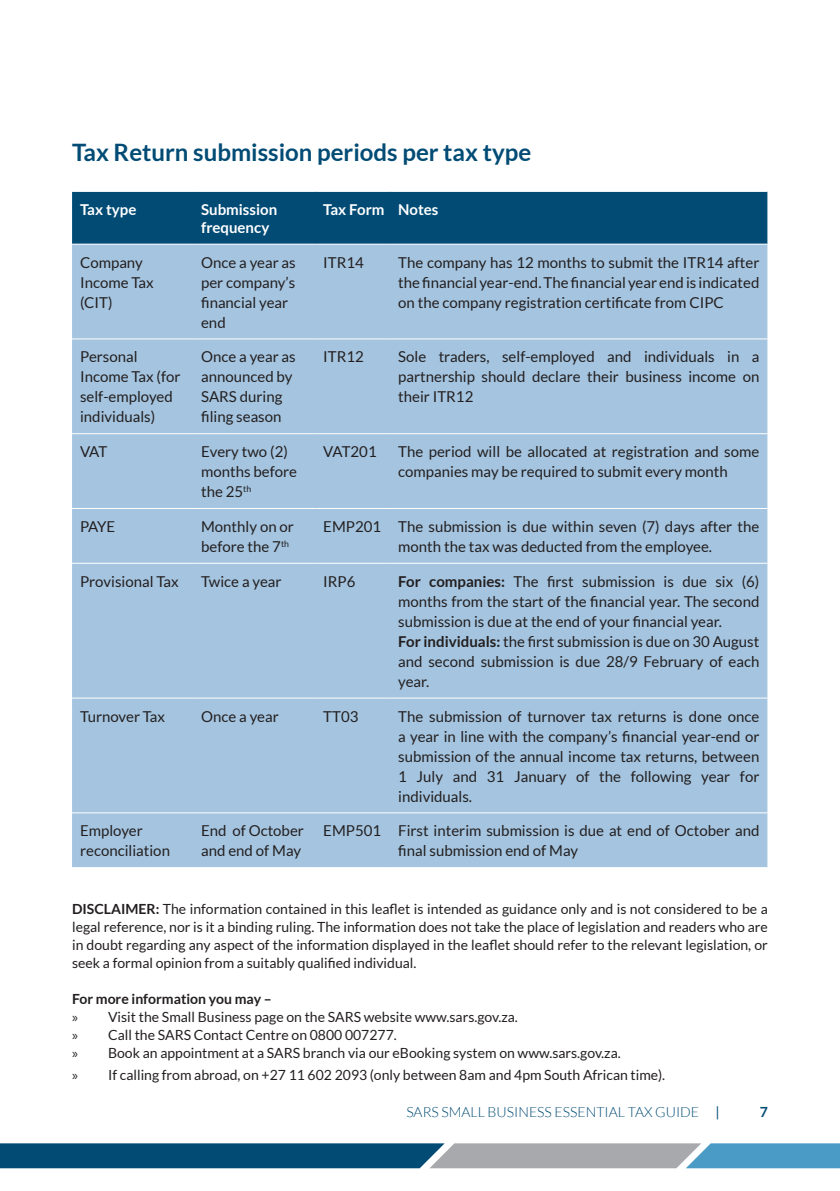
<style>
.page{position:relative;width:840px;height:1191px;background:#fff}
.page>*{position:absolute;margin:0;border:0;box-sizing:border-box;transform-origin:0 0}
.t1{font:700 24px "Lato";color:#014b75}
.t2{font:15px/20px "Lato";color:#231f20}
.t3{font:700 15px/18px "Lato";color:#fff}
.t4{font:14px/18px "Lato";color:#231f20;text-align:justify}
.t5{font:300 14px "Lato";color:#014b75}
.t6{font:700 14px "Lato";color:#231f20}
.t7{font:700 14px "Lato";color:#014b75}
.s1{font-weight:700}
.s2{font-family:"Myriad Pro"}
.s3{font-weight:400}
</style>
<div class="page">
<svg style="left:0;top:1143px;width:839px;height:25px;background:#467a97"></svg>
<div style="left:72px;top:192px;width:695px;height:52px;background:#014b75"></div>
<div style="left:72px;top:245px;width:695px;height:622px;background:#a4c4df"></div>
<hr style="left:72px;top:338px;width:121px;height:1px;background:#fff">
<hr style="left:193px;top:338px;width:122px;height:1px;background:#fff">
<hr style="left:315px;top:338px;width:75px;height:1px;background:#fff">
<hr style="left:390px;top:338px;width:377px;height:1px;background:#fff">
<hr style="left:72px;top:433px;width:121px;height:1px;background:#fff">
<hr style="left:193px;top:433px;width:122px;height:1px;background:#fff">
<hr style="left:315px;top:433px;width:75px;height:1px;background:#fff">
<hr style="left:390px;top:433px;width:377px;height:1px;background:#fff">
<hr style="left:72px;top:508px;width:121px;height:1px;background:#fff">
<hr style="left:193px;top:508px;width:122px;height:1px;background:#fff">
<hr style="left:315px;top:508px;width:75px;height:1px;background:#fff">
<hr style="left:390px;top:508px;width:377px;height:1px;background:#fff">
<hr style="left:72px;top:563px;width:121px;height:1px;background:#fff">
<hr style="left:193px;top:563px;width:122px;height:1px;background:#fff">
<hr style="left:315px;top:563px;width:75px;height:1px;background:#fff">
<hr style="left:390px;top:563px;width:377px;height:1px;background:#fff">
<hr style="left:72px;top:697px;width:121px;height:1px;background:#fff">
<hr style="left:193px;top:697px;width:122px;height:1px;background:#fff">
<hr style="left:315px;top:697px;width:75px;height:1px;background:#fff">
<hr style="left:390px;top:697px;width:377px;height:1px;background:#fff">
<hr style="left:72px;top:812px;width:121px;height:1px;background:#fff">
<hr style="left:193px;top:812px;width:122px;height:1px;background:#fff">
<hr style="left:315px;top:812px;width:75px;height:1px;background:#fff">
<hr style="left:390px;top:812px;width:377px;height:1px;background:#fff">
<p class="t1" style="left:72px;top:139px;width:460px">Tax Return submission periods per tax type</p>
<p class="t3" style="left:80px;top:200px;width:58px">Tax type</p>
<p class="t3" style="left:201px;top:200px;width:78px">Submission frequency</p>
<p class="t3" style="left:323px;top:200px;width:63px">Tax Form</p>
<p class="t3" style="left:398px;top:200px;width:42px">Notes</p>
<p class="t2" style="left:80px;top:252px;width:75px">Company<br>Income Tax (CIT)</p>
<p class="t2" style="left:201px;top:252px;width:96px">Once a year as per company’s financial year end</p>
<p class="t2" style="left:323px;top:252px;width:42px">ITR14</p>
<p class="t2" style="left:398px;top:252px;width:362px;text-align:justify">The company has 12 months to submit the ITR14 after the financial year-end. The financial year end is indicated on the company registration certificate from CIPC</p>
<p class="t2" style="left:80px;top:347px;width:102px">Personal<br>Income Tax (for self-employed individuals)</p>
<p class="t2" style="left:201px;top:347px;width:96px">Once a year as announced by<br>SARS during filing season</p>
<p class="t2" style="left:323px;top:347px;width:42px">ITR12</p>
<p class="t2" style="left:398px;top:347px;width:362px;text-align:justify">Sole traders, self-employed and individuals in a partnership should declare their business income on their ITR12</p>
<p class="t2" style="left:80px;top:441px;width:29px">VAT</p>
<p class="t2" style="left:201px;top:441px;width:97px">Every two (2) months before the 25<sup>th</sup></p>
<p class="t2" style="left:323px;top:441px;width:55px">VAT201</p>
<p class="t2" style="left:398px;top:441px;width:362px">The period will be allocated at registration and some companies may be required to submit every month</p>
<p class="t2" style="left:80px;top:516px;width:37px">PAYE</p>
<p class="t2" style="left:201px;top:516px;width:94px">Monthly on or before the 7<sup>th</sup></p>
<p class="t2" style="left:323px;top:516px;width:59px">EMP201</p>
<p class="t2" style="left:398px;top:516px;width:362px">The submission is due within seven (7) days after the month the tax was deducted from the employee.</p>
<p class="t2" style="left:80px;top:571px;width:100px">Provisional Tax</p>
<p class="t2" style="left:201px;top:571px;width:82px">Twice a year</p>
<p class="t2" style="left:323px;top:571px;width:34px">IRP6</p>
<p class="t2" style="left:398px;top:571px;width:362px;text-align:justify"><span class="s1">For companies:</span> The first submission is due six (6) months from the start of the financial year. The second submission is due at the end of your financial year.</p>
<p class="t2" style="left:398px;top:631px;width:362px;text-align:justify"><span class="s1">For individuals:</span> the first submission is due on 30 August and second submission is due 28/9 February of each year.</p>
<p class="t2" style="left:80px;top:706px;width:86px">Turnover Tax</p>
<p class="t2" style="left:201px;top:706px;width:79px">Once a year</p>
<p class="t2" style="left:323px;top:706px;width:37px">TT03</p>
<p class="t2" style="left:398px;top:706px;width:362px;text-align:justify">The submission of turnover tax returns is done once a year in line with the company’s financial year-end or submission of the annual income tax returns, between 1 July and 31 January of the following year for individuals.</p>
<p class="t2" style="left:80px;top:820px;width:64px">Employer</p>
<p class="t2" style="left:80px;top:840px;width:91px">reconciliation</p>
<p class="t2" style="left:201px;top:820px;width:104px">End of October and end of May</p>
<p class="t2" style="left:323px;top:820px;width:59px">EMP501</p>
<p class="t2" style="left:398px;top:820px;width:362px">First interim submission is due at end of October and final submission end of May</p>
<p class="t4" style="left:72px;top:899px;width:697px"><span class="s1">DISCLAIMER:</span> The information contained in this leaflet is intended as guidance only and is not considered to be a legal reference, nor is it a binding ruling. The information does not take the place of legislation and readers who are in doubt regarding any aspect of the information displayed in the leaflet should refer to the relevant legislation, or seek a formal opinion from a suitably qualified individual.</p>
<p class="t6" style="left:72px;top:990px;width:201px">For more information you may –</p>
<p class="t4" style="left:72px;top:1007px;width:447px"><span class="s2">»</span> Visit the Small Business page on the SARS website www.sars.gov.za.</p>
<p class="t4" style="left:72px;top:1025px;width:326px"><span class="s2">»</span> Call the SARS Contact Centre on 0800 007277.</p>
<p class="t4" style="left:72px;top:1043px;width:550px"><span class="s2">»</span> Book an appointment at a SARS branch via our eBooking system on www.sars.gov.za.</p>
<p class="t4" style="left:72px;top:1065px;width:594px"><span class="s2">»</span> If calling from abroad, on +27 11 602 2093 (only between 8am and 4pm South African time).</p>
<p class="t5" style="left:406px;top:1104px;width:314px">SARS SMALL BUSINESS ESSENTIAL TAX GUIDE <span class="s3">|</span></p>
<p class="t7" style="left:759px;top:1104px;width:10px">7</p>
</div>
